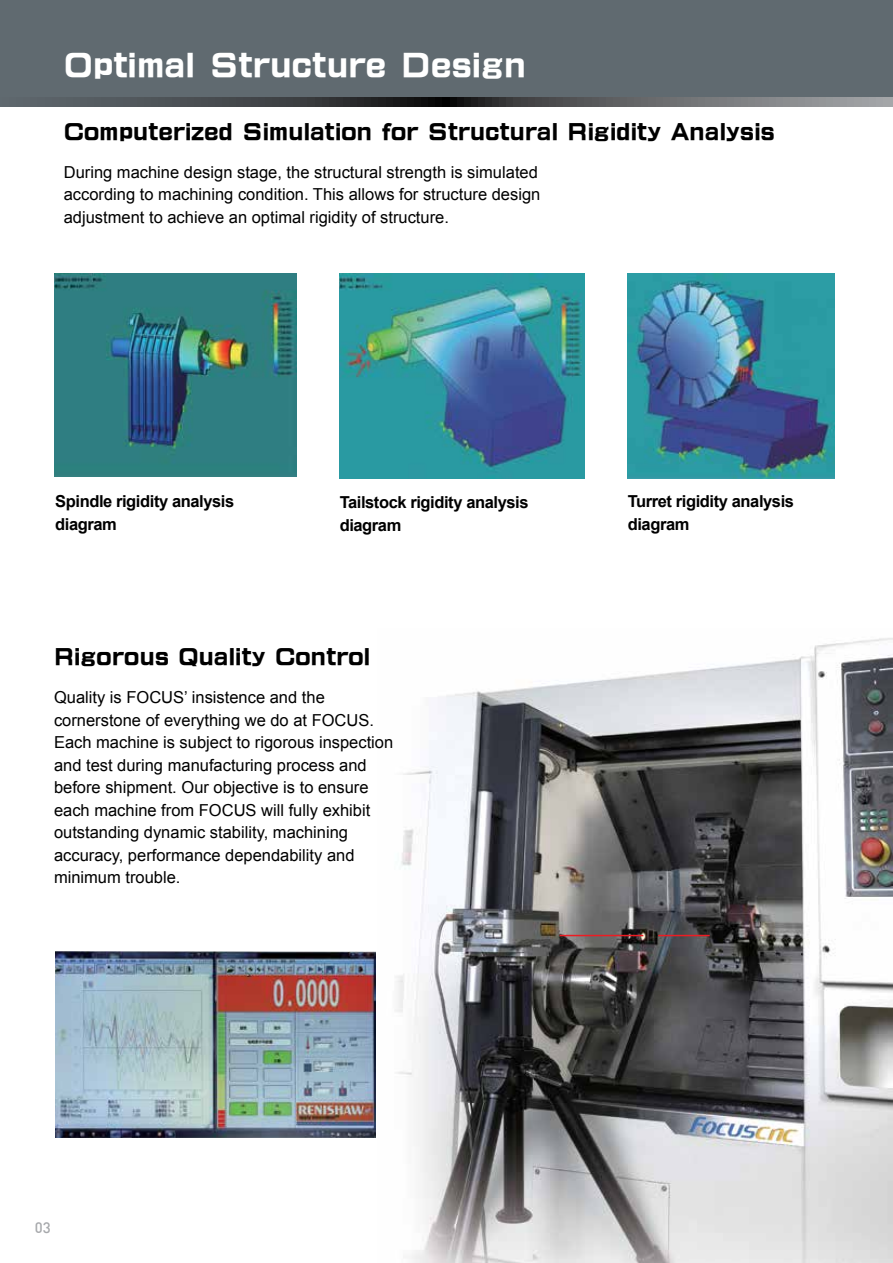
<style>
.page{position:relative;width:893px;height:1263px;background:#fff}
.page>*{position:absolute;margin:0;border:0;box-sizing:border-box;transform-origin:0 0}
.t1{font:30px "Singyi EG Ultra GB";color:#fff}
.t2{font:21px "AR Gothic 2 Ultra Distended";color:#000}
.t3{font:16.5px/22.5px "Arial";color:#000}
.t4{font:700 16.5px/22.5px "Arial";letter-spacing:-.025em;color:#000}
.t5{font:500 15px "DIN";color:#a7a9ac}
</style>
<div class="page">
<img style="left:395px;top:638px;width:498px;height:625px">
<div style="left:0;top:0;width:893px;height:98px;background:#606a70"></div>
<svg style="left:0;top:98px;width:893px;height:8px;background:#535659"></svg>
<img style="left:55px;top:274px;width:241px;height:202px">
<img style="left:628px;top:274px;width:206px;height:204px">
<img style="left:340px;top:274px;width:244px;height:205px">
<img style="left:56px;top:952px;width:319px;height:186px">
<hr style="left:560px;top:935px;width:83px;height:1px;background:#ed1c23">
<hr style="left:658px;top:935px;width:52px;height:1px;background:#ed1c23">
<h1 class="t1" style="left:64px;top:51px;width:464px">Optimal Structure Design</h1>
<p class="t2" style="left:64px;top:122px;width:712px">Computerized Simulation for Structural Rigidity Analysis</p>
<p class="t3" style="left:64px;top:161px;width:478px">During machine design stage, the structural strength is simulated according to machining condition. This allows for structure design adjustment to achieve an optimal rigidity of structure.</p>
<p class="t4" style="left:55px;top:491px;width:181px">Spindle rigidity analysis diagram</p>
<p class="t4" style="left:628px;top:491px;width:168px">Turret rigidity analysis diagram</p>
<p class="t4" style="left:340px;top:492px;width:190px">Tailstock rigidity analysis diagram</p>
<p class="t2" style="left:54px;top:647px;width:318px">Rigorous Quality Control</p>
<p class="t3" style="left:54px;top:686px;width:341px">Quality is FOCUS’ insistence and the cornerstone of everything we do at FOCUS.<br>Each machine is subject to rigorous inspection and test during manufacturing process and before shipment. Our objective is to ensure each machine from FOCUS will fully exhibit outstanding dynamic stability, machining accuracy, performance dependability and minimum trouble.</p>
<p class="t5" style="left:35px;top:1218px;width:17px">03</p>
</div>
